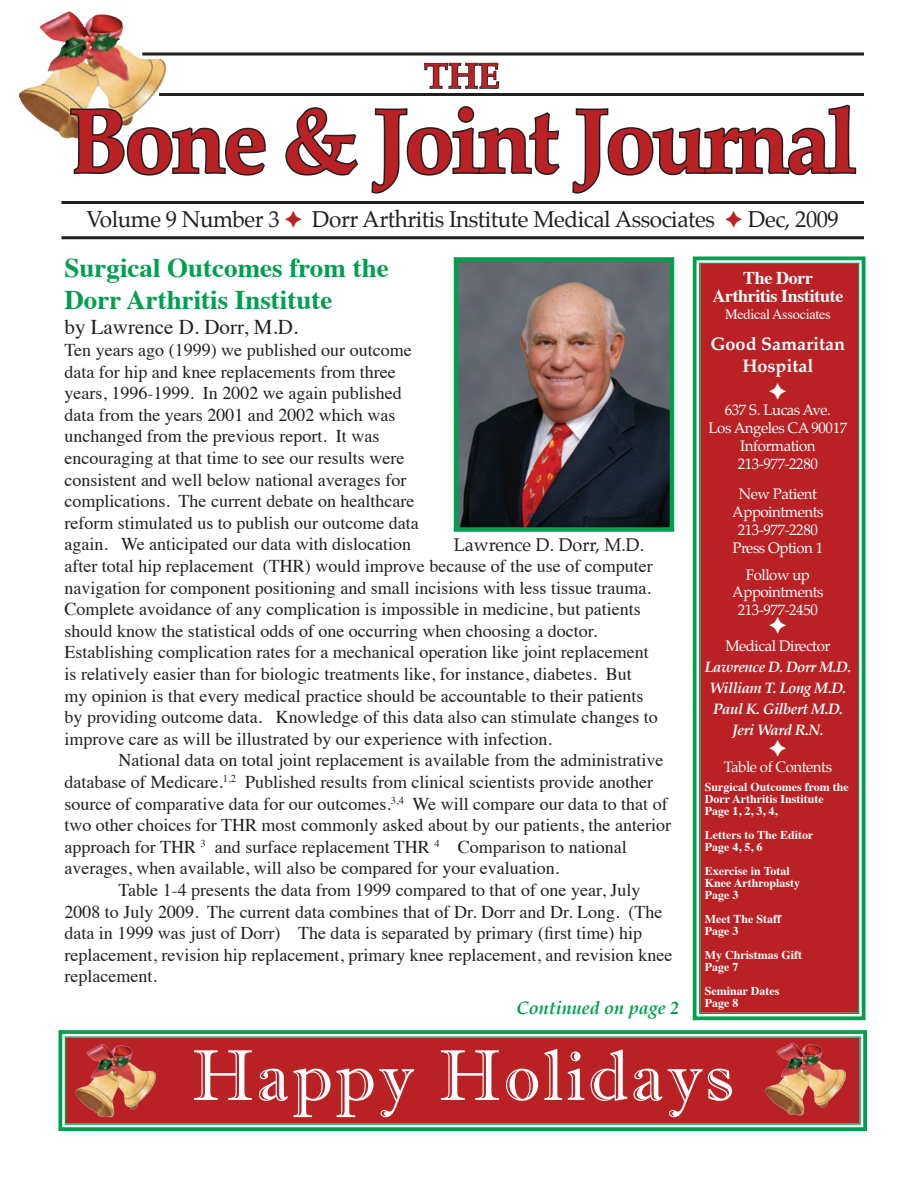
<style>
.page{position:relative;width:918px;height:1188px;background:#fff}
.page>*{position:absolute;margin:0;border:0;box-sizing:border-box;transform-origin:0 0}
.t1{font:700 91.8px "Palatino";letter-spacing:-.04em;color:#b92125}
.t2{font:72px "Imprint MT Shadow";letter-spacing:.04em;color:#fff}
.t3{font:700 36px "Palatino";color:#b92125}
.t4{font:700 27px/32.4px "Times";color:#009f4f}
.t5{font:22.5px "Palatino";letter-spacing:-.02em;color:#231f20}
.t6{font:21px "Times";color:#231f20}
.t7{font:18px/21.6px "Times";color:#231f20}
.t8{font:700 18px/18px "Times";letter-spacing:-.02em;color:#fff;text-align:center}
.t9{font:700 18px/21.6px "Palatino";color:#fff;text-align:center}
.t10{font:18px "Palatino";color:#231f20}
.t11{font:italic 700 18px "Palatino";color:#009f4f}
.t12{font:15px/18px "Palatino";letter-spacing:-.03em;color:#fff;text-align:center}
.t13{font:italic 700 15px/21px "Palatino";letter-spacing:-.03em;color:#fff;text-align:center}
.t14{font:14.25px "Times";letter-spacing:-.02em;color:#fff}
.t15{font:700 12px/12px "Times";color:#fff}
</style>
<div class="page">
<img style="left:19px;top:11px;width:148px;height:128px">
<svg style="left:142px;top:52px;width:722px;height:4px"></svg>
<hr style="left:159px;top:93px;width:705px;height:3px;background:#231f20">
<hr style="left:62px;top:201px;width:802px;height:3px;background:#231f20">
<hr style="left:62px;top:236px;width:802px;height:3px;background:#231f20">
<svg style="left:423px;top:52px;width:77px;height:37px"></svg>
<svg style="left:69px;top:106px;width:198px;height:134px"></svg>
<svg style="left:285px;top:107px;width:73px;height:69px"></svg>
<svg style="left:371px;top:106px;width:189px;height:88px"></svg>
<svg style="left:570px;top:52px;width:288px;height:142px"></svg>
<svg style="left:692px;top:256px;width:174px;height:765px"></svg>
<div style="left:698px;top:262px;width:162px;height:753px;background:#b92125"></div>
<svg style="left:58px;top:1030px;width:809px;height:101px;background:#8e6c57"></svg>
<div style="left:174px;top:1049px;width:577px;height:65px;background:#b92125"></div>
<img style="left:72px;top:1039px;width:88px;height:86px">
<img style="left:761px;top:1038px;width:88px;height:85px">
<img style="left:459px;top:262px;width:210px;height:265px">
<div style="left:454px;top:257px;width:220px;height:275px;border:4px solid #009f4f"></div>
<svg style="left:770px;top:383px;width:16px;height:16px"></svg>
<svg style="left:770px;top:617px;width:16px;height:16px"></svg>
<svg style="left:770px;top:740px;width:16px;height:16px"></svg>
<h3 class="t3" style="left:424px;top:45px;width:77px">THE</h3>
<h1 class="t1" style="left:68px;top:63px;width:791px">Bone &amp; Joint Journal</h1>
<p class="t5" style="left:87px;top:201px;width:195px">Volume 9 Number 3</p>
<p class="t5" style="left:312px;top:201px;width:404px">Dorr Arthritis Institute Medical Associates</p>
<p class="t5" style="left:748px;top:201px;width:92px">Dec, 2009</p>
<h3 class="t4" style="left:64px;top:249px;width:326px">Surgical Outcomes from the<br>Dorr Arthritis Institute</h3>
<p class="t6" style="left:64px;top:308px;width:235px">by Lawrence D. Dorr, M.D.</p>
<p class="t7" style="left:64px;top:338px;width:595px">Ten years ago (1999) we published our outcome<br>data for hip and knee replacements from three<br>years, 1996-1999. In 2002 we again published<br>data from the years 2001 and 2002 which was<br>unchanged from the previous report. It was<br>encouraging at that time to see our results were<br>consistent and well below national averages for<br>complications. The current debate on healthcare<br>reform stimulated us to publish our outcome data<br>again. We anticipated our data with dislocation<br>after total hip replacement (THR) would improve because of the use of computer navigation for component positioning and small incisions with less tissue trauma.<br>Complete avoidance of any complication is impossible in medicine, but patients should know the statistical odds of one occurring when choosing a doctor.<br>Establishing complication rates for a mechanical operation like joint replacement is relatively easier than for biologic treatments like, for instance, diabetes. But my opinion is that every medical practice should be accountable to their patients by providing outcome data. Knowledge of this data also can stimulate changes to improve care as will be illustrated by our experience with infection.</p>
<p class="t7" style="left:118px;top:748px;width:546px">National data on total joint replacement is available from the administrative</p>
<p class="t7" style="left:64px;top:770px;width:590px">database of Medicare.<sup>1,2</sup> Published results from clinical scientists provide another</p>
<p class="t7" style="left:64px;top:791px;width:605px">source of comparative data for our outcomes.<sup>3,4</sup> We will compare our data to that of</p>
<p class="t7" style="left:64px;top:813px;width:608px">two other choices for THR most commonly asked about by our patients, the anterior</p>
<p class="t7" style="left:64px;top:834px;width:564px">approach for THR <sup>3</sup> and surface replacement THR <sup>4</sup> Comparison to national</p>
<p class="t7" style="left:64px;top:856px;width:496px">averages, when available, will also be compared for your evaluation.</p>
<p class="t7" style="left:118px;top:878px;width:523px">Table 1-4 presents the data from 1999 compared to that of one year, July</p>
<p class="t7" style="left:64px;top:899px;width:600px">2008 to July 2009. The current data combines that of Dr. Dorr and Dr. Long. (The</p>
<p class="t7" style="left:64px;top:921px;width:579px">data in 1999 was just of Dorr) The data is separated by primary (first time) hip</p>
<p class="t7" style="left:64px;top:942px;width:609px">replacement, revision hip replacement, primary knee replacement, and revision knee</p>
<p class="t7" style="left:64px;top:964px;width:94px">replacement.</p>
<p class="t11" style="left:516px;top:994px;width:164px">Continued on page 2</p>
<p class="t10" style="left:454px;top:530px;width:192px">Lawrence D. Dorr, M.D.</p>
<p class="t8" style="left:712px;top:267px;width:133px">The Dorr<br>Arthritis Institute</p>
<p class="t14" style="left:725px;top:301px;width:107px">Medical Associates</p>
<p class="t9" style="left:711px;top:333px;width:136px">Good Samaritan<br>Hospital</p>
<p class="t12" style="left:709px;top:401px;width:140px">637 S. Lucas Ave.<br>Los Angeles CA 90017<br>Information<br>213-977-2280</p>
<p class="t12" style="left:732px;top:485px;width:93px">New Patient<br>Appointments<br>213-977-2280<br>Press Option 1</p>
<p class="t12" style="left:732px;top:567px;width:93px;line-height:16.5px">Follow up<br>Appointments</p>
<p class="t12" style="left:738px;top:601px;width:82px">213-977-2450</p>
<p class="t12" style="left:725px;top:637px;width:106px">Medical Director</p>
<p class="t13" style="left:705px;top:656px;width:148px">Lawrence D. Dorr M.D.<br>William T. Long M.D.<br>Paul K. Gilbert M.D.<br>Jeri Ward R.N.</p>
<p class="t12" style="left:724px;top:758px;width:110px">Table of Contents</p>
<p class="t15" style="left:705px;top:780px;width:146px">Surgical Outcomes from the<br>Dorr Arthritis Institute<br>Page 1, 2, 3, 4,</p>
<p class="t15" style="left:705px;top:828px;width:110px">Letters to The Editor<br>Page 4, 5, 6</p>
<p class="t15" style="left:705px;top:864px;width:97px">Exercise in Total<br>Knee Arthroplasty<br>Page 3</p>
<p class="t15" style="left:705px;top:912px;width:78px">Meet The Staff<br>Page 3</p>
<p class="t15" style="left:705px;top:948px;width:99px">My Christmas Gift<br>Page 7</p>
<p class="t15" style="left:705px;top:984px;width:76px">Seminar Dates<br>Page 8</p>
<h2 class="t2" style="left:192px;top:1033px;width:543px">Happy Holidays</h2>
</div>
